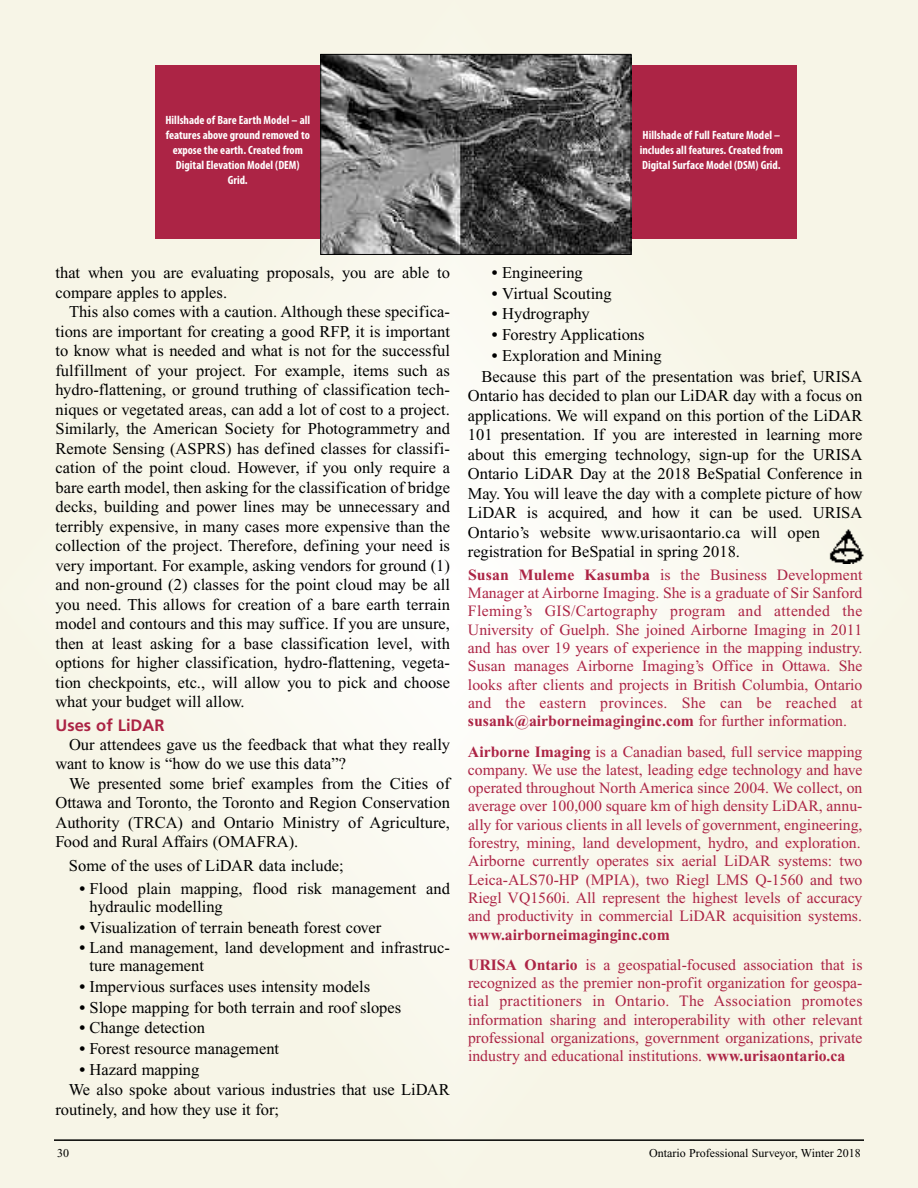
<style>
.page{position:relative;width:918px;height:1188px;background:#fff}
.page>*{position:absolute;margin:0;border:0;box-sizing:border-box;transform-origin:0 0}
.t1{font:16.5px/19.5px "Times New Roman";color:#000}
.t2{font:700 16.5px "Frutiger";color:#ac2445}
.t3{font:15.75px/18.3px "Times New Roman";color:#ac2445;text-align:justify}
.t4{font:700 15.75px/30.3px "Times New Roman";color:#ac2445}
.t5{font:700 condensed 12px/15px "Myriad Pro";color:#fff;text-align:center}
.t6{font:12px "Times New Roman";color:#000}
.s1{font-weight:700}
.s2{font-weight:400}
</style>
<div class="page">
<div style="left:0;top:0;width:918px;height:1188px;background:linear-gradient(to right,#f9f7ec,#f8f7eb)"></div>
<img style="left:828px;top:528px;width:36px;height:35px">
<div style="left:155px;top:65px;width:641px;height:174px;background:#ac2445"></div>
<img style="left:322px;top:56px;width:307px;height:197px">
<div style="left:320px;top:54px;width:311px;height:201px;border:1px solid #000"></div>
<hr style="left:54px;top:1139px;width:810px;height:2px;background:#000">
<p class="t5" style="left:165px;top:113px;width:146px">Hillshade of Bare Earth Model – all features above ground removed to expose the earth. Created from<br>Digital Elevation Model (DEM)<br>Grid.</p>
<p class="t5" style="left:640px;top:128px;width:145px;text-align:left">Hillshade of Full Feature Model – includes all features. Created from<br>Digital Surface Model (DSM) Grid.</p>
<p class="t1" style="left:56px;top:264px;width:396px">that when you are evaluating proposals, you are able to compare apples to apples.</p>
<p class="t1" style="left:56px;top:303px;width:396px;text-align:justify;text-indent:13px">This also comes with a caution. Although these specifica&shy;tions are important for creating a good RFP, it is important to know what is needed and what is not for the successful fulfillment of your project. For example, items such as hydro-flattening, or ground truthing of classification tech&shy;niques or vegetated areas, can add a lot of cost to a project.<br>Similarly, the American Society for Photogrammetry and Remote Sensing (ASPRS) has defined classes for classifi&shy;cation of the point cloud. However, if you only require a bare earth model, then asking for the classification of bridge decks, building and power lines may be unnecessary and terribly expensive, in many cases more expensive than the collection of the project. Therefore, defining your need is very important. For example, asking vendors for ground (1) and non-ground (2) classes for the point cloud may be all you need. This allows for creation of a bare earth terrain model and contours and this may suffice. If you are unsure, then at least asking for a base classification level, with options for higher classification, hydro-flattening, vegeta&shy;tion checkpoints, etc., will allow you to pick and choose what your budget will allow.</p>
<p class="t2" style="left:56px;top:719px;width:111px">Uses of LiDAR</p>
<p class="t1" style="left:56px;top:736px;width:396px;text-indent:13px">Our attendees gave us the feedback that what they really want to know is “how do we use this data”?</p>
<p class="t1" style="left:55px;top:775px;width:396px;text-align:justify;text-indent:14px">We presented some brief examples from the Cities of Ottawa and Toronto, the Toronto and Region Conservation Authority (TRCA) and Ontario Ministry of Agriculture, Food and Rural Affairs (OMAFRA).</p>
<p class="t1" style="left:69px;top:857px;width:276px">Some of the uses of LiDAR data include;</p>
<p class="t1" style="left:90px;top:881px;width:362px;line-height:18px;text-indent:-10px"><span class="s1">•</span> Flood plain mapping, flood risk management and hydraulic modelling</p>
<p class="t1" style="left:79px;top:919px;width:303px"><span class="s1">•</span> Visualization of terrain beneath forest cover</p>
<p class="t1" style="left:90px;top:940px;width:362px;line-height:18px;text-indent:-10px"><span class="s1">•</span> Land management, land development and infrastruc&shy;ture management</p>
<p class="t1" style="left:79px;top:978px;width:292px"><span class="s1">•</span> Impervious surfaces uses intensity models</p>
<p class="t1" style="left:79px;top:999px;width:323px"><span class="s1">•</span> Slope mapping for both terrain and roof slopes</p>
<p class="t1" style="left:79px;top:1020px;width:127px"><span class="s1">•</span> Change detection</p>
<p class="t1" style="left:79px;top:1040px;width:201px"><span class="s1">•</span> Forest resource management</p>
<p class="t1" style="left:79px;top:1061px;width:122px"><span class="s1">•</span> Hazard mapping</p>
<p class="t1" style="left:69px;top:1082px;width:382px">We also spoke about various industries that use LiDAR</p>
<p class="t1" style="left:55px;top:1101px;width:225px">routinely, and how they use it for;</p>
<p class="t1" style="left:492px;top:264px;width:92px"><span class="s1">•</span> Engineering</p>
<p class="t1" style="left:492px;top:285px;width:121px"><span class="s1">•</span> Virtual Scouting</p>
<p class="t1" style="left:492px;top:306px;width:99px"><span class="s1">•</span> Hydrography</p>
<p class="t1" style="left:492px;top:326px;width:154px"><span class="s1">•</span> Forestry Applications</p>
<p class="t1" style="left:492px;top:347px;width:171px"><span class="s1">•</span> Exploration and Mining</p>
<p class="t1" style="left:481px;top:368px;width:382px">Because this part of the presentation was brief, URISA</p>
<p class="t1" style="left:468px;top:387px;width:396px">Ontario has decided to plan our LiDAR day with a focus on</p>
<p class="t1" style="left:468px;top:407px;width:396px">applications. We will expand on this portion of the LiDAR</p>
<p class="t1" style="left:468px;top:426px;width:396px">101 presentation. If you are interested in learning more</p>
<p class="t1" style="left:468px;top:446px;width:396px">about this emerging technology, sign-up for the URISA</p>
<p class="t1" style="left:468px;top:465px;width:396px">Ontario LiDAR Day at the 2018 BeSpatial Conference in</p>
<p class="t1" style="left:468px;top:485px;width:396px">May. You will leave the day with a complete picture of how</p>
<p class="t1" style="left:468px;top:504px;width:396px">LiDAR is acquired, and how it can be used. URISA</p>
<p class="t1" style="left:468px;top:524px;width:354px">Ontario’s website www.urisaontario.ca will open</p>
<p class="t1" style="left:468px;top:543px;width:274px">registration for BeSpatial in spring 2018.</p>
<p class="t3" style="left:468px;top:567px;width:396px"><span class="s1">Susan Muleme Kasumba</span> is the Business Development Manager at Airborne Imaging. She is a graduate of Sir Sanford Fleming’s GIS/Cartography program and attended the University of Guelph. She joined Airborne Imaging in 2011 and has over 19 years of experience in the mapping industry.<br>Susan manages Airborne Imaging’s Office in Ottawa. She looks after clients and projects in British Columbia, Ontario and the eastern provinces. She can be reached at <span class="s1">susank@airborneimaginginc.com</span> for further information.</p>
<p class="t3" style="left:468px;top:744px;width:396px"><span class="s1">Airborne Imaging</span> is a Canadian based, full service mapping company. We use the latest, leading edge technology and have operated throughout North America since 2004. We collect, on average over 100,000 square km of high density LiDAR, annu&shy;ally for various clients in all levels of government, engineering, forestry, mining, land development, hydro, and exploration.<br>Airborne currently operates six aerial LiDAR systems: two Leica-ALS70-HP (MPIA), two Riegl LMS Q-1560 and two Riegl VQ1560i. All represent the highest levels of accuracy and productivity in commercial LiDAR acquisition systems.</p>
<p class="t4" style="left:468px;top:921px;width:396px">www.airborneimaginginc.com<br>URISA Ontario <span class="s2">is a geospatial-focused association that is</span></p>
<p class="t3" style="left:468px;top:975px;width:396px">recognized as the premier non-profit organization for geospa&shy;tial practitioners in Ontario. The Association promotes information sharing and interoperability with other relevant professional organizations, government organizations, private industry and educational institutions. <span class="s1">www.urisaontario.ca</span></p>
<p class="t6" style="left:57px;top:1148px;width:13px">30</p>
<p class="t6" style="left:649px;top:1148px;width:213px">Ontario Professional Surveyor, Winter 2018</p>
</div>
